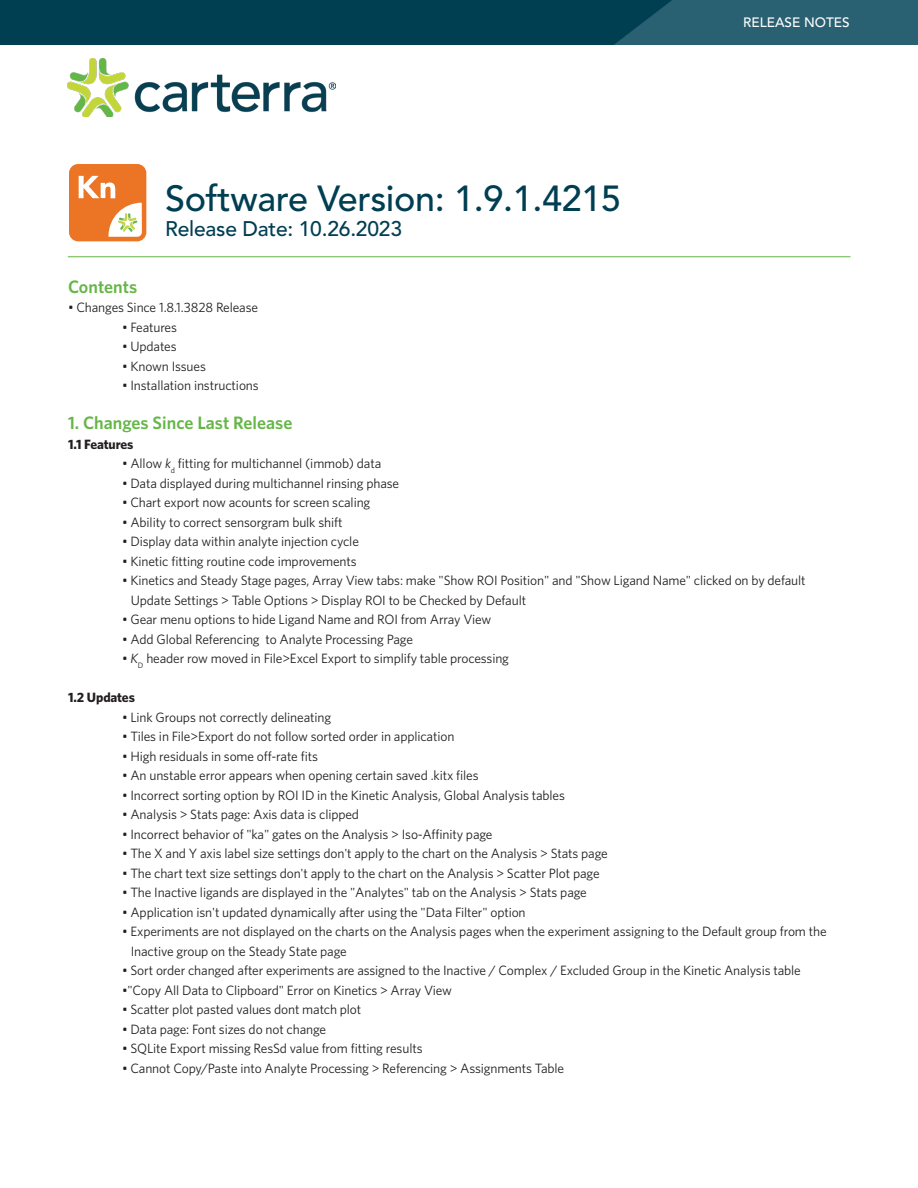
<style>
.page{position:relative;width:918px;height:1188px;background:#fff}
.page>*{position:absolute;margin:0;border:0;box-sizing:border-box;transform-origin:0 0}
.t1{font:500 36px "Avenir LT Std";letter-spacing:-.01em;color:#003e52}
.t2{font:500 21px "Avenir LT Std";letter-spacing:-.01em;color:#003e52}
.BODY_COPY{font:600 18px "Whitney";color:#65b646}
.BODY_SUBHEAD_A{font:600 18px "Whitney";color:#65b646}
.BODY_COPY-2{font:13.5px/19.5px "Whitney";letter-spacing:-.01em;color:#231f20}
.BODY_SUBHEAD_A-2{font:13.5px "Whitney";letter-spacing:-.01em;color:#231f20}
.BODY_COPY-3{font:700 13.5px "Whitney";letter-spacing:-.01em;color:#231f20}
.t3{font:500 13.5px "Avenir LT Std";color:#fff}
.s1{font-style:italic}
</style>
<div class="page">
<hr style="left:68px;top:256px;width:782px;height:1px;background:#65b646">
<img style="left:0;top:0;width:918px;height:44px">
<img style="left:68px;top:59px;width:268px;height:57px">
<div style="left:69px;top:164px;width:77px;height:77px;background:#eb7524;border-radius:9px"></div>
<svg style="left:79px;top:176px;width:63px;height:61px"></svg>
<h1 class="t1" style="left:165px;top:178px;width:457px">Software Version: 1.9.1.4215</h1>
<h2 class="t2" style="left:165px;top:217px;width:238px">Release Date: 10.26.2023</h2>
<p class="t3" style="left:743px;top:14px;width:108px">RELEASE NOTES</p>
<p class="BODY_SUBHEAD_A" style="left:68px;top:274px;width:71px">Contents</p>
<p class="BODY_SUBHEAD_A-2" style="left:68px;top:298px;width:192px">• Changes Since 1.8.1.3828 Release</p>
<p class="BODY_SUBHEAD_A-2" style="left:122px;top:318px;width:57px">• Features</p>
<p class="BODY_SUBHEAD_A-2" style="left:122px;top:337px;width:56px">• Updates</p>
<p class="BODY_SUBHEAD_A-2" style="left:122px;top:357px;width:85px">• Known Issues</p>
<p class="BODY_SUBHEAD_A-2" style="left:122px;top:376px;width:138px">• Installation instructions</p>
<p class="BODY_COPY" style="left:68px;top:411px;width:226px">1. Changes Since Last Release</p>
<p class="BODY_COPY-3" style="left:68px;top:435px;width:67px">1.1 Features</p>
<p class="BODY_COPY-2" style="left:122px;top:453px;width:261px">• Allow <span class="s1">k</span><sub>d</sub> fitting for multichannel (immob) data</p>
<p class="BODY_COPY-2" style="left:122px;top:473px;width:279px">• Data displayed during multichannel rinsing phase</p>
<p class="BODY_COPY-2" style="left:122px;top:492px;width:250px">• Chart export now acounts for screen scaling</p>
<p class="BODY_COPY-2" style="left:122px;top:512px;width:222px">• Ability to correct sensorgram bulk shift</p>
<p class="BODY_COPY-2" style="left:122px;top:531px;width:238px">• Display data within analyte injection cycle</p>
<p class="BODY_COPY-2" style="left:122px;top:551px;width:236px">• Kinetic fitting routine code improvements</p>
<p class="BODY_COPY-2" style="left:131px;top:570px;width:676px;text-indent:-9px">• Kinetics and Steady Stage pages, Array View tabs: make "Show ROI Position" and "Show Ligand Name" clicked on by default<br>Update Settings &gt; Table Options &gt; Display ROI to be Checked by Default</p>
<p class="BODY_COPY-2" style="left:122px;top:609px;width:371px">• Gear menu options to hide Ligand Name and ROI from Array View</p>
<p class="BODY_COPY-2" style="left:122px;top:629px;width:292px">• Add Global Referencing to Analyte Processing Page</p>
<p class="BODY_COPY-2" style="left:122px;top:648px;width:389px">• <span class="s1">K</span><sub>D</sub> header row moved in File&gt;Excel Export to simplify table processing</p>
<p class="BODY_COPY-3" style="left:68px;top:688px;width:68px">1.2 Updates</p>
<p class="BODY_COPY-2" style="left:122px;top:707px;width:211px">• Link Groups not correctly delineating</p>
<p class="BODY_COPY-2" style="left:122px;top:726px;width:334px">• Tiles in File&gt;Export do not follow sorted order in application</p>
<p class="BODY_COPY-2" style="left:122px;top:746px;width:197px">• High residuals in some off-rate fits</p>
<p class="BODY_COPY-2" style="left:122px;top:765px;width:358px">• An unstable error appears when opening certain saved .kitx files</p>
<p class="BODY_COPY-2" style="left:122px;top:785px;width:444px">• Incorrect sorting option by ROI ID in the Kinetic Analysis, Global Analysis tables</p>
<p class="BODY_COPY-2" style="left:122px;top:804px;width:239px">• Analysis &gt; Stats page: Axis data is clipped</p>
<p class="BODY_COPY-2" style="left:122px;top:824px;width:372px">• Incorrect behavior of "ka" gates on the Analysis &gt; Iso-Affinity page</p>
<p class="BODY_COPY-2" style="left:122px;top:843px;width:487px">• The X and Y axis label size settings don't apply to the chart on the Analysis &gt; Stats page</p>
<p class="BODY_COPY-2" style="left:122px;top:863px;width:479px">• The chart text size settings don't apply to the chart on the Analysis &gt; Scatter Plot page</p>
<p class="BODY_COPY-2" style="left:122px;top:882px;width:466px">• The Inactive ligands are displayed in the "Analytes" tab on the Analysis &gt; Stats page</p>
<p class="BODY_COPY-2" style="left:122px;top:902px;width:405px">• Application isn't updated dynamically after using the "Data Filter" option</p>
<p class="BODY_COPY-2" style="left:131px;top:921px;width:697px;text-indent:-9px">• Experiments are not displayed on the charts on the Analysis pages when the experiment assigning to the Default group from the<br>Inactive group on the Steady State page</p>
<p class="BODY_COPY-2" style="left:122px;top:960px;width:680px">• Sort order changed after experiments are assigned to the Inactive / Complex / Excluded Group in the Kinetic Analysis table</p>
<p class="BODY_COPY-2" style="left:122px;top:980px;width:332px">•"Copy All Data to Clipboard" Error on Kinetics &gt; Array View</p>
<p class="BODY_COPY-2" style="left:122px;top:999px;width:241px">• Scatter plot pasted values dont match plot</p>
<p class="BODY_COPY-2" style="left:122px;top:1019px;width:206px">• Data page: Font sizes do not change</p>
<p class="BODY_COPY-2" style="left:122px;top:1038px;width:302px">• SQLite Export missing ResSd value from fitting results</p>
<p class="BODY_COPY-2" style="left:122px;top:1058px;width:444px">• Cannot Copy/Paste into Analyte Processing &gt; Referencing &gt; Assignments Table</p>
</div>
